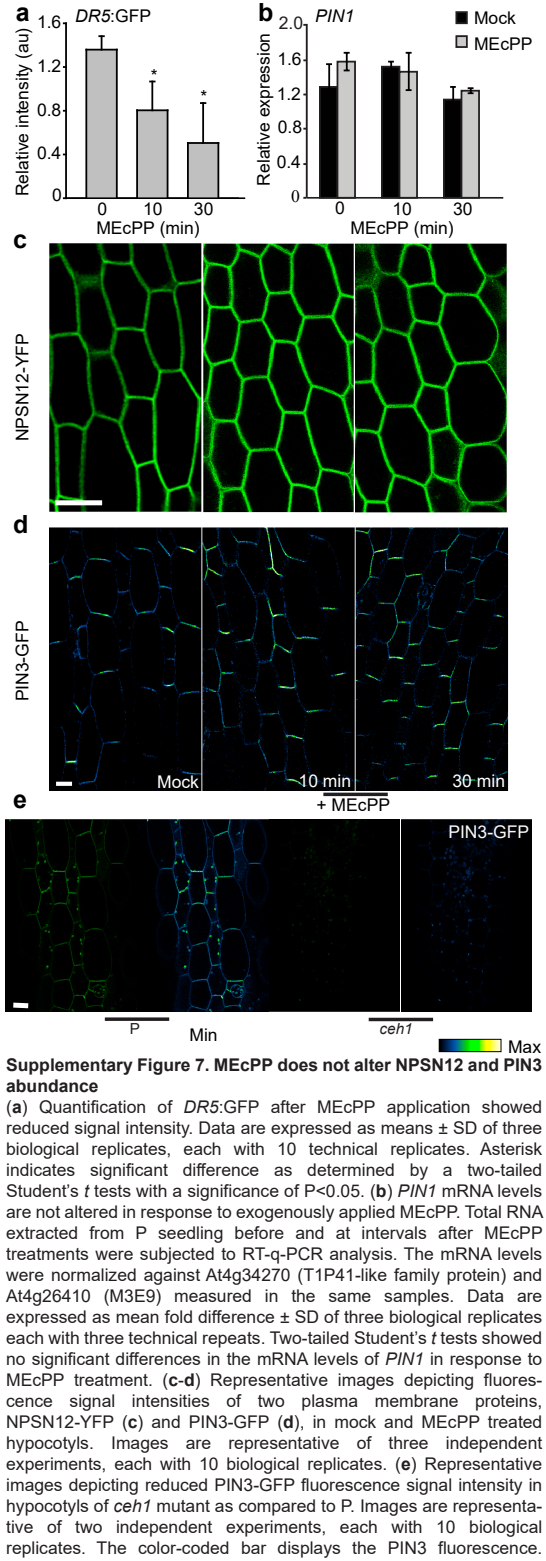
<style>
.page{position:relative;width:546px;height:1561px;background:#fff}
.page>*{position:absolute;margin:0;border:0;box-sizing:border-box;transform-origin:0 0}
.t1{font:700 25px "Arial";color:#000}
.t2{font:17.5px/21px "Arial";color:#231f20}
.t3{font:17.5px "Arial";color:#000}
.t4{font:17.5px/18.2px "Arial";color:#010101}
.t5{font:17.5px "Arial";color:#fff}
.t6{font:17.5px "Arial";color:#f9f7f7}
.t7{font:italic 17.5px "Arial";color:#010101}
.t8{font:17.5px "Times New Roman";color:#010101}
.t9{font:italic 15.25px "Arial";color:#231f20}
.t10{font:15.25px "Arial";color:#231f20}
.s1{font-style:italic}
.s2{font-style:normal;color:#231f20}
.s3{font-weight:700}
</style>
<div class="page">
<img style="left:49px;top:527px;width:458px;height:263px">
<img style="left:49px;top:243px;width:458px;height:270px">
<svg style="left:319px;top:52px;width:161px;height:145px"></svg>
<hr style="left:305px;top:24px;width:2px;height:174px;background:#231f20">
<hr style="left:306px;top:197px;width:196px;height:2px;background:#231f20">
<div style="left:456px;top:12px;width:10px;height:11px;background:#010101"></div>
<div style="left:455px;top:11px;width:12px;height:13px;border:2px solid #231f20"></div>
<div style="left:456px;top:36px;width:10px;height:11px;background:#cbcbca"></div>
<div style="left:455px;top:35px;width:12px;height:13px;border:2px solid #231f20"></div>
<hr style="left:66px;top:197px;width:178px;height:2px;background:#000">
<hr style="left:65px;top:23px;width:2px;height:175px;background:#000">
<div style="left:86px;top:50px;width:31px;height:148px;background:#c0c0c0"></div>
<hr style="left:116px;top:50px;width:2px;height:148px;background:#000">
<hr style="left:86px;top:49px;width:31px;height:2px;background:#000">
<hr style="left:85px;top:50px;width:2px;height:148px;background:#000">
<svg style="left:99px;top:35px;width:5px;height:14px"></svg>
<div style="left:137px;top:110px;width:30px;height:88px;background:#c0c0c0"></div>
<hr style="left:166px;top:110px;width:2px;height:88px;background:#000">
<hr style="left:137px;top:109px;width:30px;height:2px;background:#000">
<hr style="left:136px;top:110px;width:2px;height:88px;background:#000">
<hr style="left:151px;top:81px;width:2px;height:29px;background:#000">
<div style="left:188px;top:143px;width:30px;height:55px;background:#c0c0c0"></div>
<hr style="left:217px;top:143px;width:2px;height:55px;background:#000">
<hr style="left:188px;top:142px;width:30px;height:2px;background:#000">
<hr style="left:187px;top:143px;width:1px;height:55px;background:#000">
<hr style="left:202px;top:103px;width:2px;height:40px;background:#000">
<hr style="left:66px;top:197px;width:172px;height:2px;background:#000">
<img style="left:440px;top:1041px;width:58px;height:9px">
<div style="left:438px;top:1039px;width:62px;height:13px;border:1px solid #000"></div>
<img style="left:6px;top:819px;width:393px;height:192px">
<img style="left:401px;top:819px;width:130px;height:192px">
<div style="left:105px;top:1017px;width:64px;height:4px;border:2px solid #231f20"></div>
<div style="left:368px;top:1017px;width:64px;height:4px;border:2px solid #231f20"></div>
<div style="left:55px;top:500px;width:47px;height:5px;background:#fff"></div>
<div style="left:323px;top:792px;width:64px;height:4px;border:2px solid #231f20"></div>
<div style="left:13px;top:1002px;width:15px;height:6px;background:#fff"></div>
<h1 class="t1" style="left:16px;top:-5px;width:15px">a</h1>
<p class="t3" style="left:37px;top:10px;width:26px">1.6</p>
<p class="t3" style="left:10px;top:196px;width:170px;rotate:-90deg">Relative intensity (au)</p>
<p class="t3" style="left:37px;top:54px;width:26px">1.2</p>
<p class="t3" style="left:37px;top:97px;width:26px">0.8</p>
<p class="t3" style="left:37px;top:141px;width:26px">0.4</p>
<p class="t3" style="left:52px;top:182px;width:11px">0</p>
<h1 class="t1" style="left:13px;top:222px;width:15px">c</h1>
<h1 class="t1" style="left:258px;top:-5px;width:17px">b</h1>
<p class="t3" style="left:75px;top:4px;width:77px"><span class="s1">DR5</span>:GFP</p>
<p class="t7" style="left:278px;top:4px;width:77px"><span class="s2">2.0</span> PIN1</p>
<p class="t4" style="left:473px;top:9px;width:43px">Mock</p>
<p class="t3" style="left:151px;top:64px;width:8px">*</p>
<p class="t3" style="left:200px;top:85px;width:8px">*</p>
<p class="t3" style="left:97px;top:197px;width:11px">0</p>
<p class="t3" style="left:143px;top:197px;width:21px">10</p>
<p class="t3" style="left:194px;top:197px;width:21px">30</p>
<p class="t4" style="left:96px;top:218px;width:105px">MEcPP (min)</p>
<p class="t3" style="left:251px;top:185px;width:154px;rotate:-90deg">Relative expression</p>
<p class="t4" style="left:277px;top:49px;width:26px">1.6</p>
<p class="t4" style="left:276px;top:84px;width:26px">1.2</p>
<p class="t4" style="left:277px;top:118px;width:26px">0.8</p>
<p class="t4" style="left:276px;top:153px;width:26px">0.4</p>
<p class="t8" style="left:291px;top:183px;width:10px">0</p>
<p class="t3" style="left:473px;top:32px;width:60px">MEcPP</p>
<p class="t4" style="left:335px;top:199px;width:11px">0</p>
<p class="t4" style="left:392px;top:199px;width:21px">10</p>
<p class="t4" style="left:350px;top:200px;width:123px;text-indent:102px">30<br>MEcPP (min)</p>
<p class="t3" style="left:10px;top:441px;width:109px;rotate:-90deg">NPSN12-YFP</p>
<h1 class="t1" style="left:13px;top:506px;width:17px">d</h1>
<p class="t3" style="left:10px;top:701px;width:82px;rotate:-90deg">PIN3-GFP</p>
<h1 class="t1" style="left:13px;top:782px;width:15px">e</h1>
<p class="t5" style="left:157px;top:769px;width:43px">Mock</p>
<p class="t5" style="left:298px;top:768px;width:54px">10 min</p>
<p class="t5" style="left:452px;top:768px;width:54px">30 min</p>
<p class="t3" style="left:316px;top:792px;width:75px">+ MEcPP</p>
<p class="t6" style="left:448px;top:819px;width:82px">PIN3-GFP</p>
<p class="t10" style="left:130px;top:1018px;width:12px">P</p>
<p class="t9" style="left:379px;top:1019px;width:35px">ceh1</p>
<p class="t3" style="left:189px;top:1022px;width:30px">Min</p>
<p class="t3" style="left:507px;top:1034px;width:35px">Max</p>
<p class="t2" style="left:6px;top:1054px;width:538px"><span class="s3">Supplementary Figure 7. MEcPP does not alter NPSN12 and PIN3 abundance<br></span>(<span class="s3">a</span>) Quantification of <span class="s1">DR5</span>:GFP after MEcPP application showed reduced signal intensity. Data are expressed as means ± SD of three biological replicates, each with 10 technical replicates. Asterisk indicates significant difference as determined by a two-tailed Student’s <span class="s1">t</span> tests with a significance of P&lt;0.05. (<span class="s3">b</span>) <span class="s1">PIN1</span> mRNA levels are not altered in response to exogenously applied MEcPP. Total RNA extracted from P seedling before and at intervals after MEcPP treatments were subjected to RT-q-PCR analysis. The mRNA levels were normalized against At4g34270 (T1P41-like family protein) and At4g26410 (M3E9) measured in the same samples. Data are expressed as mean fold difference ± SD of three biological replicates each with three technical repeats. Two-tailed Student’s <span class="s1">t</span> tests showed no significant differences in the mRNA levels of <span class="s1">PIN1</span> in response to MEcPP treatment. (<span class="s3">c</span>-<span class="s3">d</span>) Representative images depicting fluores&shy;cence signal intensities of two plasma membrane proteins, NPSN12-YFP (<span class="s3">c</span>) and PIN3-GFP (<span class="s3">d</span>), in mock and MEcPP treated hypocotyls. Images are representative of three independent experiments, each with 10 biological replicates. (<span class="s3">e</span>) Representative images depicting reduced PIN3-GFP fluorescence signal intensity in hypocotyls of <span class="s1">ceh1</span> mutant as compared to P. Images are representa&shy;tive of two independent experiments, each with 10 biological replicates. The color-coded bar displays the PIN3 fluorescence.</p>
</div>
